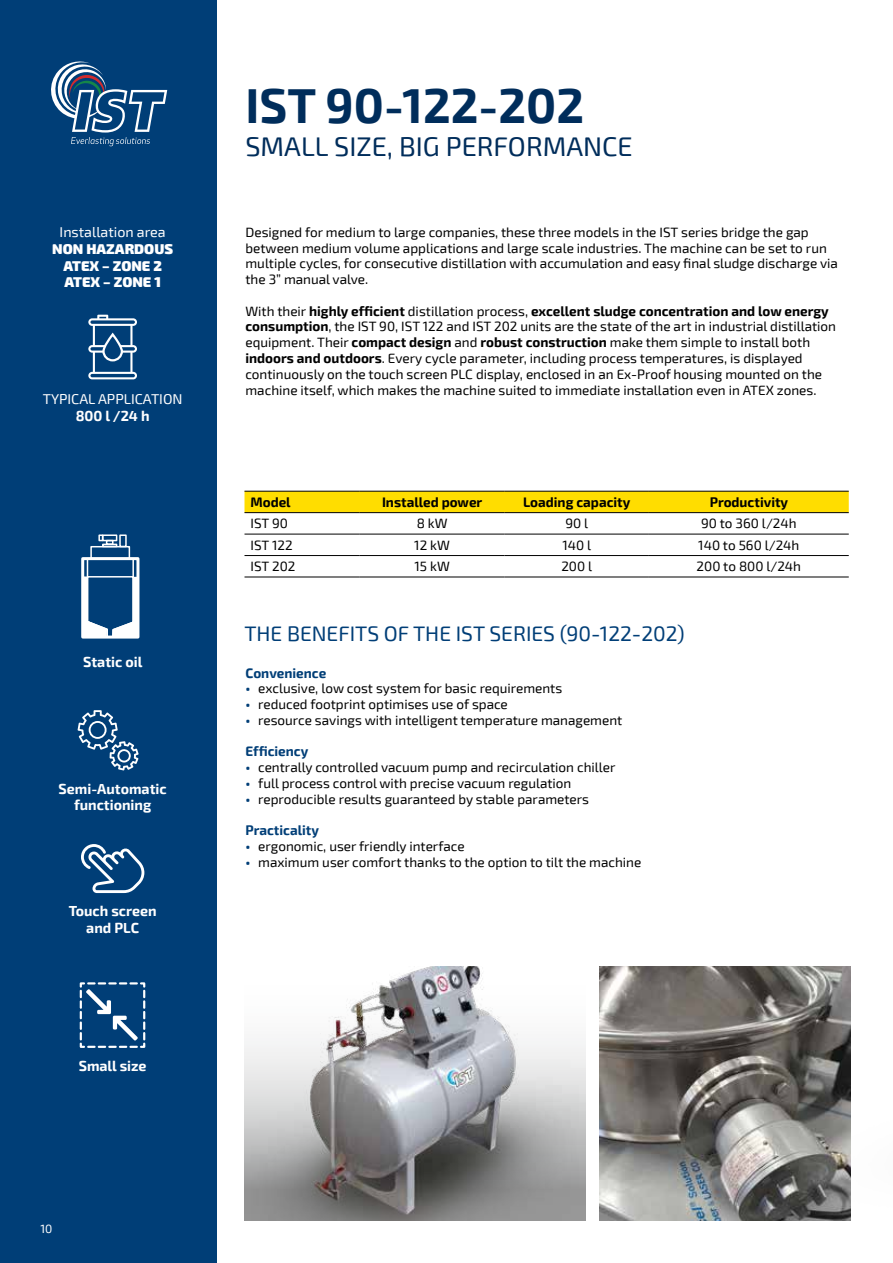
<style>
.page{position:relative;width:893px;height:1263px;background:#fff}
.page>*{position:absolute;margin:0;border:0;box-sizing:border-box;transform-origin:0 0}
.t1{font:700 48px "Exo 2";color:#002d5b}
.t2{font:27px "Exo 2";color:#002d5b}
.t3{font:21px "Exo 2";color:#003e77}
.t4{font:700 14.25px/16.5px "Exo 2";color:#fff;text-align:center}
.t5{font:14.25px "Exo 2";color:#fff}
.t6{font:900 14.25px/16.5px "Exo 2";color:#fff;text-align:center}
.t7{font:13.5px/15.8px "Exo 2";color:#000}
.t8{font:700 13.5px "Exo 2";color:#000}
.t9{font:700 13.5px "Exo 2";color:#003e77}
.t10{font:12px "Exo 2";color:#fff}
.s1{font-weight:700}
.s2{font-weight:700;color:#003e77}
</style>
<div class="page">
<img style="left:244px;top:966px;width:341px;height:254px">
<div style="left:0;top:0;width:217px;height:1263px;background:#003e77"></div>
<svg style="left:88px;top:315px;width:49px;height:64px"></svg>
<svg style="left:78px;top:710px;width:61px;height:60px"></svg>
<svg style="left:81px;top:844px;width:63px;height:49px"></svg>
<svg style="left:51px;top:61px;width:116px;height:85px"></svg>
<img style="left:816px;top:966px;width:35px;height:255px">
<svg style="left:79px;top:982px;width:67px;height:66px"></svg>
<img style="left:600px;top:966px;width:250px;height:254px">
<div style="left:81px;top:557px;width:58px;height:81px;border:3px solid #fff"></div>
<div style="left:90px;top:546px;width:40px;height:13px;border:2px solid #fff"></div>
<div style="left:119px;top:534px;width:8px;height:13px;border:2px solid #fff"></div>
<div style="left:102px;top:534px;width:15px;height:7px;border:2px solid #fff"></div>
<div style="left:102px;top:544px;width:15px;height:3px;border:2px solid #fff"></div>
<div style="left:106px;top:540px;width:8px;height:5px;border:2px solid #fff"></div>
<svg style="left:98px;top:534px;width:5px;height:7px"></svg>
<svg style="left:82px;top:557px;width:55px;height:81px"></svg>
<div style="left:244px;top:492px;width:605px;height:20px;background:#fd0"></div>
<hr style="left:244px;top:491px;width:116px;height:1px;background:#000">
<hr style="left:360px;top:491px;width:144px;height:1px;background:#000">
<hr style="left:504px;top:491px;width:145px;height:1px;background:#000">
<hr style="left:649px;top:491px;width:200px;height:1px;background:#000">
<hr style="left:244px;top:512px;width:116px;height:1px;background:#000">
<hr style="left:360px;top:512px;width:144px;height:1px;background:#000">
<hr style="left:504px;top:512px;width:145px;height:1px;background:#000">
<hr style="left:649px;top:512px;width:200px;height:1px;background:#000">
<hr style="left:244px;top:534px;width:116px;height:1px;background:#000">
<hr style="left:360px;top:534px;width:144px;height:1px;background:#000">
<hr style="left:504px;top:534px;width:145px;height:1px;background:#000">
<hr style="left:649px;top:534px;width:200px;height:1px;background:#000">
<hr style="left:244px;top:555px;width:116px;height:1px;background:#000">
<hr style="left:360px;top:555px;width:144px;height:1px;background:#000">
<hr style="left:504px;top:555px;width:145px;height:1px;background:#000">
<hr style="left:649px;top:555px;width:200px;height:1px;background:#000">
<hr style="left:244px;top:577px;width:116px;height:1px;background:#000">
<hr style="left:360px;top:577px;width:144px;height:1px;background:#000">
<hr style="left:504px;top:577px;width:145px;height:1px;background:#000">
<hr style="left:649px;top:577px;width:200px;height:1px;background:#000">
<p class="t5" style="left:60px;top:224px;width:108px">Installation area</p>
<p class="t6" style="left:52px;top:241px;width:122px">NON HAZARDOUS<br>ATEX – ZONE 2<br>ATEX – ZONE 1</p>
<p class="t5" style="left:43px;top:391px;width:141px">TYPICAL APPLICATION</p>
<p class="t4" style="left:76px;top:408px;width:75px">800 l /24 h</p>
<p class="t4" style="left:83px;top:654px;width:61px">Static oil</p>
<p class="t4" style="left:59px;top:781px;width:110px">Semi-Automatic functioning</p>
<p class="t4" style="left:69px;top:903px;width:89px">Touch screen and PLC</p>
<p class="t4" style="left:79px;top:1058px;width:69px">Small size</p>
<p class="t10" style="left:40px;top:1222px;width:14px">10</p>
<h1 class="t1" style="left:245px;top:77px;width:340px">IST 90-122-202</h1>
<h2 class="t2" style="left:245px;top:131px;width:389px">SMALL SIZE, BIG PERFORMANCE</h2>
<p class="t7" style="left:245px;top:225px;width:594px">Designed for medium to large companies, these three models in the IST series bridge the gap between medium volume applications and large scale industries. The machine can be set to run multiple cycles, for consecutive distillation with accumulation and easy final sludge discharge via the 3” manual valve.</p>
<p class="t7" style="left:245px;top:303px;width:592px">With their <span class="s1">highly efficient</span> distillation process, <span class="s1">excellent sludge concentration and low energy consumption</span>, the IST 90, IST 122 and IST 202 units are the state of the art in industrial distillation equipment. Their <span class="s1">compact design</span> and <span class="s1">robust construction</span> make them simple to install both <span class="s1">indoors and outdoors</span>. Every cycle parameter, including process temperatures, is displayed continuously on the touch screen PLC display, enclosed in an Ex-Proof housing mounted on the machine itself, which makes the machine suited to immediate installation even in ATEX zones.</p>
<p class="t8" style="left:250px;top:494px;width:42px">Model</p>
<p class="t8" style="left:382px;top:494px;width:102px">Installed power</p>
<p class="t8" style="left:523px;top:494px;width:109px">Loading capacity</p>
<p class="t8" style="left:710px;top:494px;width:80px">Productivity</p>
<p class="t7" style="left:250px;top:516px;width:39px">IST 90</p>
<p class="t7" style="left:417px;top:516px;width:32px">8 kW</p>
<p class="t7" style="left:565px;top:516px;width:24px">90 l</p>
<p class="t7" style="left:701px;top:516px;width:97px">90 to 360 l/24h</p>
<p class="t7" style="left:250px;top:537px;width:44px">IST 122</p>
<p class="t7" style="left:414px;top:537px;width:37px">12 kW</p>
<p class="t7" style="left:562px;top:537px;width:30px">140 l</p>
<p class="t7" style="left:698px;top:537px;width:103px">140 to 560 l/24h</p>
<p class="t7" style="left:251px;top:559px;width:46px">IST 202</p>
<p class="t7" style="left:414px;top:559px;width:37px">15 kW</p>
<p class="t7" style="left:561px;top:559px;width:32px">200 l</p>
<p class="t7" style="left:697px;top:559px;width:106px">200 to 800 l/24h</p>
<h3 class="t3" style="left:244px;top:621px;width:442px">THE BENEFITS OF THE IST SERIES (90-122-202)</h3>
<p class="t9" style="left:245px;top:665px;width:82px">Convenience</p>
<p class="t7" style="left:245px;top:681px;width:318px"><span class="s2">•</span> exclusive, low cost system for basic requirements</p>
<p class="t7" style="left:245px;top:697px;width:264px"><span class="s2">•</span> reduced footprint optimises use of space</p>
<p class="t7" style="left:245px;top:712px;width:378px"><span class="s2">•</span> resource savings with intelligent temperature management</p>
<p class="t9" style="left:245px;top:743px;width:64px">Efficiency</p>
<p class="t7" style="left:245px;top:760px;width:372px"><span class="s2">•</span> centrally controlled vacuum pump and recirculation chiller</p>
<p class="t7" style="left:245px;top:775px;width:327px"><span class="s2">•</span> full process control with precise vacuum regulation</p>
<p class="t7" style="left:245px;top:791px;width:345px"><span class="s2">•</span> reproducible results guaranteed by stable parameters</p>
<p class="t9" style="left:245px;top:822px;width:75px">Practicality</p>
<p class="t7" style="left:245px;top:838px;width:221px"><span class="s2">•</span> ergonomic, user friendly interface</p>
<p class="t7" style="left:245px;top:854px;width:397px"><span class="s2">•</span> maximum user comfort thanks to the option to tilt the machine</p>
</div>
